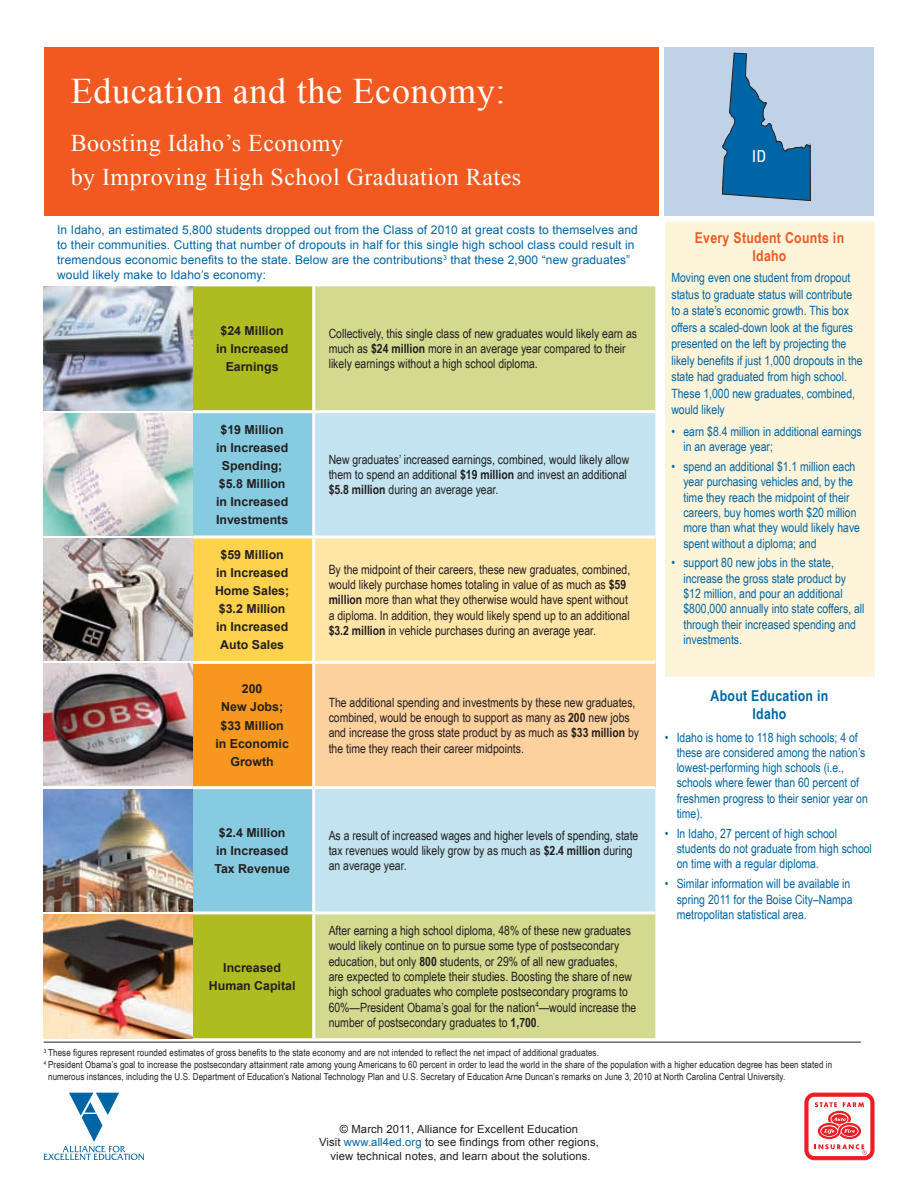
<style>
.page{position:relative;width:918px;height:1188px;background:#fff}
.page>*{position:absolute;margin:0;border:0;box-sizing:border-box;transform-origin:0 0}
.t1{font:36px "Times New Roman";letter-spacing:.02em;color:#fff}
.subheader{font:24px/34.5px "Times New Roman";letter-spacing:.02em;color:#fff}
.t2{font:condensed 16.5px "Univers";color:#fff}
.box_head{font:700 15px/18px "Arial Narrow";letter-spacing:.02em;color:#f15921;text-align:center}
.head_2{font:700 15px/18px "Arial Narrow";letter-spacing:.02em;color:#0065a4;text-align:center}
.table_body{font:12.75px/15.3px "Arial Narrow";color:#231f20}
.bullet{font:12.75px/15.3px "Arial Narrow";color:#0065a4}
.box_body{font:12.75px/16.5px "Arial Narrow";color:#0065a4}
.table_head{font:700 12.3px/18px "Arial";color:#231f20;text-align:center}
.table_intro{font:12px/15px "Arial";letter-spacing:.01em;color:#0065a4}
.t3{font:11.25px/13.5px "Arial";letter-spacing:.01em;color:#231f20;text-align:center}
.FOOTNOTE{font:9.75px/12px "Arial Narrow";letter-spacing:.01em;color:#231f20}
.FOOTNOTE_1{font:9.75px "Arial Narrow";letter-spacing:.01em;color:#231f20}
.s1{font-weight:700}
.s2{color:#0065a4}
</style>
<div class="page">
<svg style="left:44px;top:1093px;width:100px;height:67px"></svg>
<div style="left:804px;top:1092px;width:71px;height:69px;border:1px solid #fff;border-radius:10px"></div>
<svg style="left:805px;top:1093px;width:69px;height:67px"></svg>
<hr style="left:44px;top:1042px;width:817px;height:1px;background:#231f20">
<div style="left:44px;top:47px;width:615px;height:169px;background:#f15921"></div>
<div style="left:665px;top:222px;width:209px;height:455px;background:#fef4d9"></div>
<div style="left:192px;top:286px;width:120px;height:752px;background:#aebc21"></div>
<div style="left:315px;top:286px;width:340px;height:752px;background:#d3d98f"></div>
<div style="left:192px;top:413px;width:120px;height:498px;background:#87cbe1"></div>
<div style="left:315px;top:413px;width:340px;height:498px;background:#c2e3ef"></div>
<div style="left:192px;top:537px;width:122px;height:125px;background:#fed24c"></div>
<div style="left:314px;top:537px;width:341px;height:125px;background:#ffe6a7"></div>
<div style="left:192px;top:662px;width:122px;height:126px;background:#f7971d"></div>
<div style="left:314px;top:662px;width:341px;height:126px;background:#fdd19e"></div>
<hr style="left:312px;top:539px;width:3px;height:122px;background:#fff">
<hr style="left:312px;top:664px;width:3px;height:122px;background:#fff">
<hr style="left:192px;top:911px;width:122px;height:3px;background:#fff">
<hr style="left:314px;top:911px;width:341px;height:3px;background:#fff">
<hr style="left:192px;top:410px;width:122px;height:3px;background:#fff">
<hr style="left:314px;top:410px;width:341px;height:3px;background:#fff">
<hr style="left:192px;top:536px;width:122px;height:3px;background:#fff">
<hr style="left:314px;top:536px;width:341px;height:3px;background:#fff">
<hr style="left:192px;top:661px;width:122px;height:3px;background:#fff">
<hr style="left:314px;top:661px;width:341px;height:3px;background:#fff">
<hr style="left:192px;top:786px;width:122px;height:3px;background:#fff">
<hr style="left:314px;top:786px;width:341px;height:3px;background:#fff">
<img style="left:44px;top:286px;width:148px;height:124px">
<img style="left:44px;top:413px;width:148px;height:122px">
<img style="left:44px;top:539px;width:148px;height:122px">
<img style="left:44px;top:664px;width:148px;height:122px">
<img style="left:44px;top:789px;width:148px;height:122px">
<img style="left:44px;top:914px;width:148px;height:124px">
<div style="left:665px;top:47px;width:209px;height:169px;background:#c0d2e8"></div>
<svg style="left:722px;top:53px;width:89px;height:148px"></svg>
<p class="t1" style="left:71px;top:70px;width:436px">Education and the Economy:</p>
<p class="subheader" style="left:71px;top:125px;width:452px">Boosting Idaho’s Economy<br>by Improving High School Graduation Rates</p>
<p class="t2" style="left:752px;top:146px;width:16px">ID</p>
<p class="table_intro" style="left:57px;top:222px;width:582px">In Idaho, an estimated 5,800 students dropped out from the Class of 2010 at great costs to themselves and to their communities. Cutting that number of dropouts in half for this single high school class could result in tremendous economic benefits to the state. Below are the contributions<sup>3</sup> that these 2,900 “new graduates” would likely make to Idaho’s economy:</p>
<p class="box_head" style="left:695px;top:229px;width:151px">Every Student Counts in<br>Idaho</p>
<p class="box_body" style="left:671px;top:269px;width:193px">Moving even one student from dropout status to graduate status will contribute to a state’s economic growth. This box offers a scaled-down look at the figures presented on the left by projecting the likely benefits if just 1,000 dropouts in the state had graduated from high school.<br>These 1,000 new graduates, combined, would likely</p>
<p class="bullet" style="left:683px;top:424px;width:180px;text-indent:-12px">• earn $8.4 million in additional earnings in an average year;</p>
<p class="bullet" style="left:683px;top:459px;width:178px;text-indent:-12px">• spend an additional $1.1 million each year purchasing vehicles and, by the time they reach the midpoint of their careers, buy homes worth $20 million more than what they would likely have spent without a diploma; and</p>
<p class="bullet" style="left:683px;top:555px;width:183px;text-indent:-12px">• support 80 new jobs in the state, increase the gross state product by $12 million, and pour an additional $800,000 annually into state coffers, all through their increased spending and investments.</p>
<p class="table_head" style="left:216px;top:321px;width:74px">$24 Million in Increased<br>Earnings</p>
<p class="table_body" style="left:329px;top:325px;width:310px">Collectively, this single class of new graduates would likely earn as much as <span class="s1">$24 million</span> more in an average year compared to their likely earnings without a high school diploma.</p>
<p class="table_head" style="left:216px;top:421px;width:74px">$19 Million in Increased<br>Spending; $5.8 Million in Increased<br>Investments</p>
<p class="table_body" style="left:329px;top:452px;width:302px">New graduates’ increased earnings, combined, would likely allow them to spend an additional <span class="s1">$19 million</span> and invest an additional <span class="s1">$5.8 million</span> during an average year.</p>
<p class="table_head" style="left:215px;top:546px;width:76px">$59 Million in Increased<br>Home Sales; $3.2 Million in Increased<br>Auto Sales</p>
<p class="table_body" style="left:329px;top:562px;width:303px">By the midpoint of their careers, these new graduates, combined, would likely purchase homes totaling in value of as much as <span class="s1">$59 million</span> more than what they otherwise would have spent without a diploma. In addition, they would likely spend up to an additional <span class="s1">$3.2 million</span> in vehicle purchases during an average year.</p>
<p class="table_head" style="left:215px;top:680px;width:75px">200<br>New Jobs; $33 Million in Economic<br>Growth</p>
<p class="table_body" style="left:329px;top:694px;width:312px">The additional spending and investments by these new graduates, combined, would be enough to support as many as <span class="s1">200</span> new jobs and increase the gross state product by as much as <span class="s1">$33 million</span> by the time they reach their career midpoints.</p>
<p class="table_head" style="left:214px;top:823px;width:77px">$2.4 Million in Increased<br>Tax Revenue</p>
<p class="table_body" style="left:329px;top:827px;width:311px">As a result of increased wages and higher levels of spending, state tax revenues would likely grow by as much as <span class="s1">$2.4 million</span> during an average year.</p>
<p class="table_head" style="left:209px;top:959px;width:88px">Increased<br>Human Capital</p>
<p class="table_body" style="left:329px;top:923px;width:309px">After earning a high school diploma, 48% of these new graduates would likely continue on to pursue some type of postsecondary education, but only <span class="s1">800</span> students, or 29% of all new graduates,<br>are expected to complete their studies. Boosting the share of new high school graduates who complete postsecondary programs to 60%—President Obama’s goal for the nation<sup>4</sup>—would increase the number of postsecondary graduates to <span class="s1">1,700</span>.</p>
<p class="head_2" style="left:711px;top:687px;width:119px">About Education in<br>Idaho</p>
<p class="bullet" style="left:677px;top:729px;width:193px;text-indent:-12px">• Idaho is home to 118 high schools; 4 of these are considered among the nation’s lowest-performing high schools (i.e., schools where fewer than 60 percent of freshmen progress to their senior year on time).</p>
<p class="bullet" style="left:677px;top:826px;width:197px;text-indent:-12px">• In Idaho, 27 percent of high school students do not graduate from high school on time with a regular diploma.</p>
<p class="bullet" style="left:677px;top:876px;width:177px;text-indent:-12px">• Similar information will be available in spring 2011 for the Boise City–Nampa metropolitan statistical area.</p>
<p class="FOOTNOTE_1" style="left:44px;top:1047px;width:557px"><sup>3</sup> These figures represent rounded estimates of gross benefits to the state economy and are not intended to reflect the net impact of additional graduates.</p>
<p class="FOOTNOTE" style="left:48px;top:1059px;width:786px;text-indent:-4px"><sup>4</sup> President Obama’s goal to increase the postsecondary attainment rate among young Americans to 60 percent in order to lead the world in the share of the population with a higher education degree has been stated in numerous instances, including the U.S. Department of Education’s National Technology Plan and U.S. Secretary of Education Arne Duncan’s remarks on June 3, 2010 at North Carolina Central University.</p>
<p class="t3" style="left:319px;top:1122px;width:281px">© March 2011, Alliance for Excellent Education<br>Visit <span class="s2">www.all4ed.org</span> to see findings from other regions, view technical notes, and learn about the solutions.</p>
</div>
